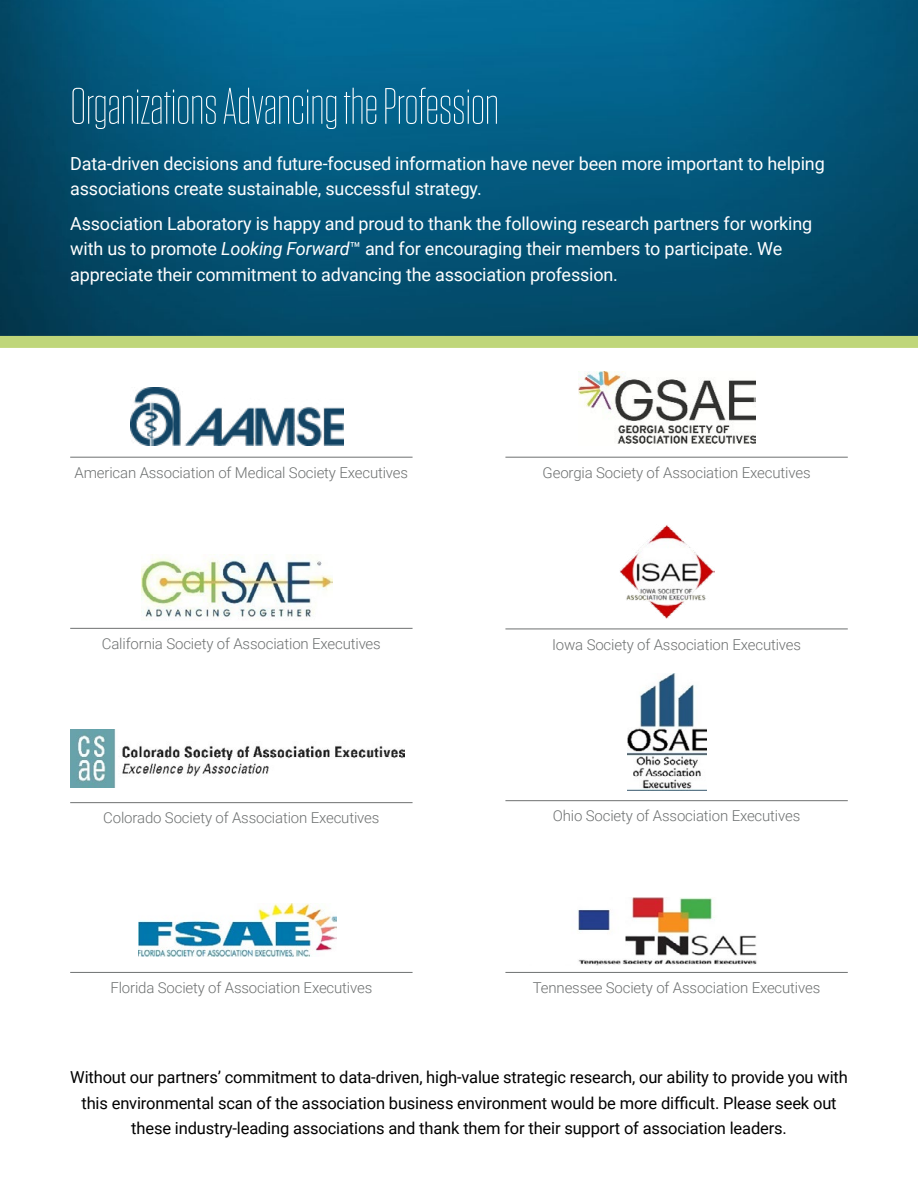
<style>
.page{position:relative;width:918px;height:1188px;background:#fff}
.page>*{position:absolute;margin:0;border:0;box-sizing:border-box;transform-origin:0 0}
.t1{font:200 51px "Tungsten Narrow";letter-spacing:-.01em;color:#fff}
.t2{font:18px/25.5px "Roboto";letter-spacing:-.01em;color:#fff}
.t3{font:16.5px/25.5px "Roboto";letter-spacing:-.01em;color:#000;text-align:center}
.t4{font:300 15px "Roboto";letter-spacing:-.01em;color:#6e7171}
.s1{font-style:italic}
</style>
<div class="page">
<svg style="left:0;top:0;width:918px;height:348px;background:#095978"></svg>
<img style="left:578px;top:898px;width:179px;height:67px">
<img style="left:70px;top:729px;width:334px;height:59px">
<img style="left:138px;top:903px;width:198px;height:53px">
<img style="left:142px;top:554px;width:191px;height:64px">
<img style="left:628px;top:673px;width:79px;height:118px">
<img style="left:620px;top:525px;width:95px;height:94px">
<img style="left:579px;top:371px;width:177px;height:73px">
<img style="left:131px;top:387px;width:213px;height:58px">
<hr style="left:70px;top:457px;width:343px;height:1px;background:#6e7171">
<hr style="left:70px;top:628px;width:343px;height:1px;background:#6e7171">
<hr style="left:70px;top:802px;width:343px;height:1px;background:#6e7171">
<hr style="left:70px;top:972px;width:343px;height:1px;background:#6e7171">
<hr style="left:505px;top:457px;width:343px;height:1px;background:#6e7171">
<hr style="left:505px;top:629px;width:343px;height:1px;background:#6e7171">
<hr style="left:505px;top:800px;width:343px;height:1px;background:#6e7171">
<hr style="left:505px;top:972px;width:343px;height:1px;background:#6e7171">
<h1 class="t1" style="left:70px;top:81px;width:431px">Organizations Advancing the Profession</h1>
<p class="t2" style="left:70px;top:150px;width:756px">Data-driven decisions and future-focused information have never been more important to helping associations create sustainable, successful strategy.</p>
<p class="t2" style="left:70px;top:210px;width:744px">Association Laboratory is happy and proud to thank the following research partners for working with us to promote <span class="s1">Looking Forward</span>™ and for encouraging their members to participate. We appreciate their commitment to advancing the association profession.</p>
<p class="t4" style="left:75px;top:462px;width:335px">American Association of Medical Society Executives</p>
<p class="t4" style="left:543px;top:462px;width:269px">Georgia Society of Association Executives</p>
<p class="t4" style="left:102px;top:633px;width:281px">California Society of Association Executives</p>
<p class="t4" style="left:552px;top:634px;width:251px">Iowa Society of Association Executives</p>
<p class="t4" style="left:103px;top:807px;width:278px">Colorado Society of Association Executives</p>
<p class="t4" style="left:553px;top:805px;width:249px">Ohio Society of Association Executives</p>
<p class="t4" style="left:110px;top:977px;width:263px">Florida Society of Association Executives</p>
<p class="t4" style="left:533px;top:977px;width:289px">Tennessee Society of Association Executives</p>
<p class="t3" style="left:70px;top:1064px;width:779px">Without our partners’ commitment to data-driven, high-value strategic research, our ability to provide you with this environmental scan of the association business environment would be more difficult. Please seek out these industry-leading associations and thank them for their support of association leaders.</p>
</div>
